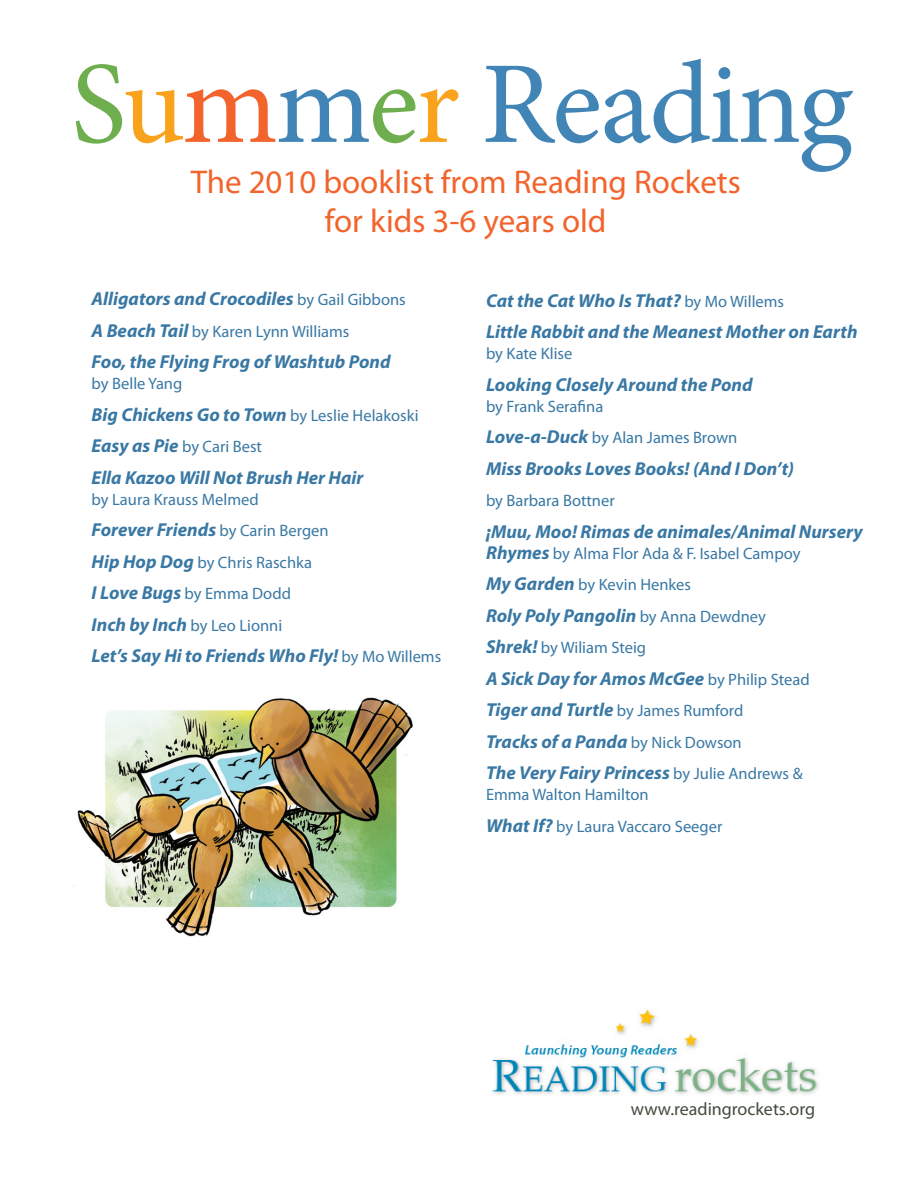
<style>
.page{position:relative;width:918px;height:1188px;background:#fff}
.page>*{position:absolute;margin:0;border:0;box-sizing:border-box;transform-origin:0 0}
.t1{font:117px "Minion Pro";letter-spacing:-.02em;color:#4185b7}
.t2{font:33px "Myriad Pro";color:#f2642c}
.t3{font:italic 700 18.75px "Myriad Pro";color:#3978a4}
.t4{font:18px "Myriad Pro";color:#434c3d}
.t5{font:16.5px "Myriad Pro";color:#3978a4}
.s1{color:#6eae4e}
.s2{color:#f9a21c}
.s3{color:#f2642c}
.s4{font-weight:400;font-style:normal;font-size:16.5px}
.s5{font-weight:700;font-style:italic;font-size:18.75px}
</style>
<div class="page">
<img style="left:492px;top:1009px;width:327px;height:87px">
<img style="left:73px;top:697px;width:340px;height:240px">
<p class="t1" style="left:71px;top:26px;width:784px"><span class="s1">S</span><span class="s2">u</span><span class="s3">m</span>m<span class="s1">e</span><span class="s2">r</span> Reading</p>
<p class="t2" style="left:191px;top:161px;width:552px">The 2010 booklist from Reading Rockets</p>
<p class="t2" style="left:325px;top:200px;width:283px">for kids 3-6 years old</p>
<p class="t3" style="left:92px;top:287px;width:316px">Alligators and Crocodiles <span class="s4">by Gail Gibbons</span></p>
<p class="t5" style="left:92px;top:321px;width:259px"><span class="s5">A Beach Tail</span> by Karen Lynn Williams</p>
<p class="t3" style="left:92px;top:350px;width:300px">Foo, the Flying Frog of Washtub Pond</p>
<p class="t5" style="left:92px;top:374px;width:92px">by Belle Yang</p>
<p class="t3" style="left:92px;top:402px;width:329px">Big Chickens Go to Town <span class="s4">by Leslie Helakoski</span></p>
<p class="t5" style="left:92px;top:437px;width:172px"><span class="s5">Easy as Pie</span> by Cari Best</p>
<p class="t3" style="left:92px;top:465px;width:273px">Ella Kazoo Will Not Brush Her Hair</p>
<p class="t5" style="left:92px;top:489px;width:169px">by Laura Krauss Melmed</p>
<p class="t3" style="left:92px;top:518px;width:239px">Forever Friends <span class="s4">by Carin Bergen</span></p>
<p class="t5" style="left:92px;top:552px;width:222px"><span class="s5">Hip Hop Dog</span> by Chris Raschka</p>
<p class="t5" style="left:92px;top:584px;width:201px"><span class="s5">I Love Bugs</span> by Emma Dodd</p>
<p class="t5" style="left:92px;top:615px;width:192px"><span class="s5">Inch by Inch</span> by Leo Lionni</p>
<p class="t3" style="left:92px;top:644px;width:351px">Let’s Say Hi to Friends Who Fly! <span class="s4">by Mo Willems</span></p>
<p class="t3" style="left:486px;top:288px;width:300px">Cat the Cat Who Is That? <span class="s4">by Mo Willems</span></p>
<p class="t3" style="left:486px;top:320px;width:373px">Little Rabbit and the Meanest Mother on Earth</p>
<p class="t5" style="left:486px;top:343px;width:88px">by Kate Klise</p>
<p class="t3" style="left:486px;top:372px;width:268px">Looking Closely Around the Pond</p>
<p class="t5" style="left:486px;top:396px;width:119px">by Frank Serafina</p>
<p class="t5" style="left:486px;top:427px;width:253px"><span class="s5">Love-a-Duck</span> by Alan James Brown</p>
<p class="t3" style="left:486px;top:456px;width:310px">Miss Brooks Loves Books! (And I Don’t)</p>
<p class="t5" style="left:486px;top:490px;width:130px">by Barbara Bottner</p>
<p class="t3" style="left:486px;top:519px;width:378px">¡Muu, Moo! Rimas de animales/Animal Nursery</p>
<p class="t5" style="left:486px;top:543px;width:316px"><span class="s5">Rhymes</span> by Alma Flor Ada &amp; F. Isabel Campoy</p>
<p class="t5" style="left:486px;top:574px;width:207px"><span class="s5">My Garden</span> by Kevin Henkes</p>
<p class="t3" style="left:486px;top:603px;width:281px">Roly Poly Pangolin <span class="s4">by Anna Dewdney</span></p>
<p class="t5" style="left:486px;top:637px;width:162px"><span class="s5">Shrek!</span> by Wiliam Steig</p>
<p class="t3" style="left:486px;top:666px;width:325px">A Sick Day for Amos McGee <span class="s4">by Philip Stead</span></p>
<p class="t3" style="left:486px;top:698px;width:259px">Tiger and Turtle <span class="s4">by James Rumford</span></p>
<p class="t3" style="left:486px;top:729px;width:257px">Tracks of a Panda <span class="s4">by Nick Dowson</span></p>
<p class="t3" style="left:486px;top:761px;width:318px">The Very Fairy Princess <span class="s4">by Julie Andrews &amp;</span></p>
<p class="t5" style="left:486px;top:784px;width:164px">Emma Walton Hamilton</p>
<p class="t5" style="left:486px;top:816px;width:238px"><span class="s5">What If?</span> by Laura Vaccaro Seeger</p>
<p class="t4" style="left:631px;top:1098px;width:186px">www.readingrockets.org</p>
</div>
